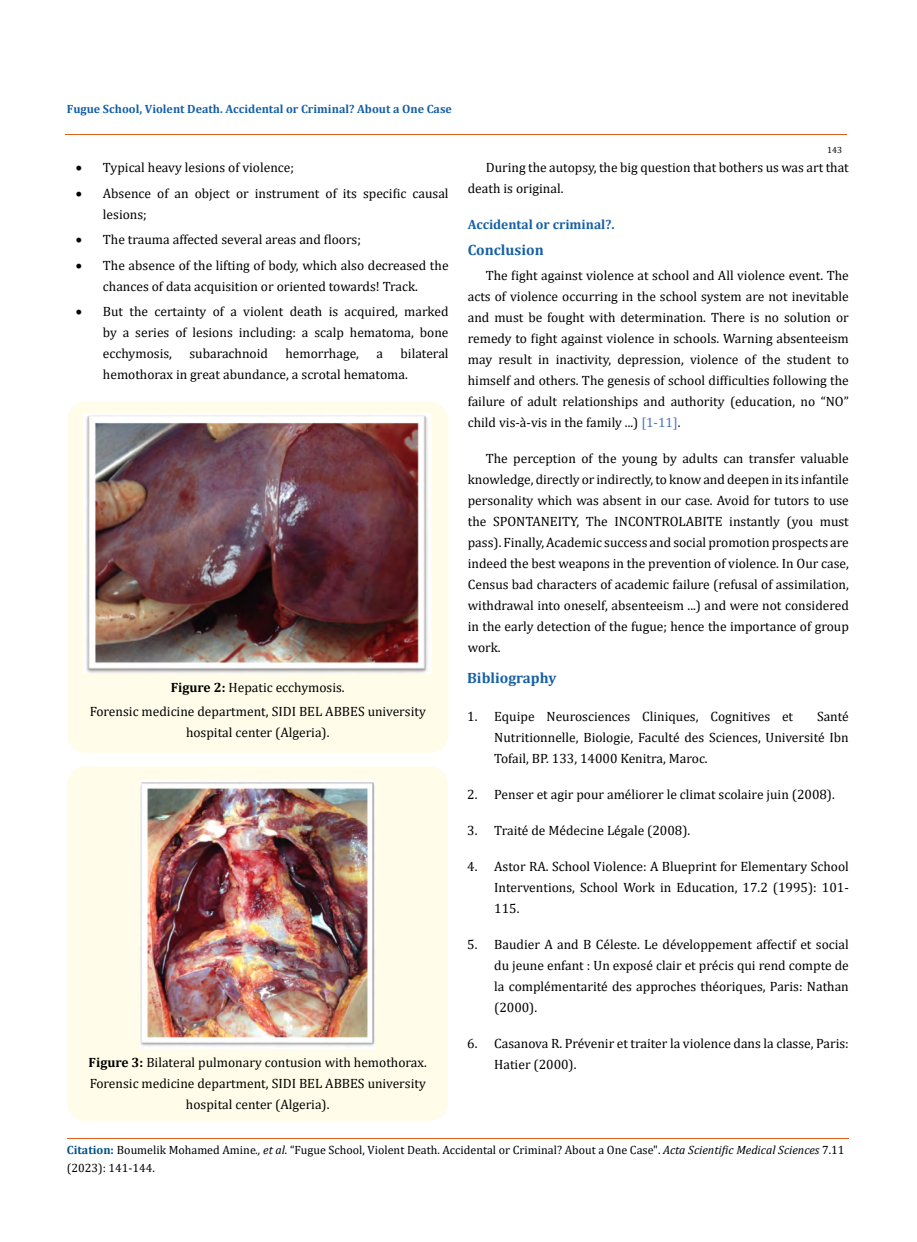
<style>
.page{position:relative;width:917px;height:1242px;background:#fff}
.page>*{position:absolute;margin:0;border:0;box-sizing:border-box;transform-origin:0 0}
.t1{font:700 15px "Cambria";color:#1560a6}
.t2{font:13.5px/21px "Cambria";color:#000;text-align:justify}
.t3{font:700 13.5px "Cambria";color:#1560a6}
.t4{font:12px/18px "Cambria";color:#000}
.t5{font:700 12px "Cambria";color:#1560a6}
.t6{font:9px "Cambria";color:#000}
.s1{font-weight:700}
.s2{color:#4472c4}
.s3{font-weight:700;color:#035089}
.s4{font-style:italic}
</style>
<div class="page">
<div style="left:67px;top:402px;width:381px;height:351px;background:#fffde9;border-radius:18px"></div>
<img style="left:84px;top:414px;width:348px;height:260px">
<div style="left:67px;top:766px;width:381px;height:355px;background:#fffde9;border-radius:18px"></div>
<img style="left:140px;top:780px;width:235px;height:269px">
<hr style="left:65px;top:135px;width:782px;height:1px;background:#e05d1a">
<hr style="left:67px;top:1138px;width:781px;height:1px;background:#e05d1a">
<p class="t5" style="left:67px;top:100px;width:386px">Fugue School, Violent Death. Accidental or Criminal? About a One Case</p>
<p class="t2" style="left:76px;top:157px;width:219px">• Typical heavy lesions of violence;</p>
<p class="t2" style="left:103px;top:183px;width:347px;text-indent:-27px">• Absence of an object or instrument of its specific causal lesions;</p>
<p class="t2" style="left:76px;top:229px;width:286px">• The trauma affected several areas and floors;</p>
<p class="t2" style="left:76px;top:255px;width:374px;text-align:center">• The absence of the lifting of body, which also decreased the chances of data acquisition or oriented towards! Track.</p>
<p class="t2" style="left:103px;top:301px;width:347px;text-indent:-27px">• But the certainty of a violent death is acquired, marked by a series of lesions including: a scalp hematoma, bone ecchymosis,</p>
<p class="t2" style="left:103px;top:343px;width:347px;text-indent:297px">bilateral hemothorax in great abundance, a scrotal hematoma.</p>
<p class="t2" style="left:189px;top:343px;width:80px">subarachnoid</p>
<p class="t2" style="left:285px;top:343px;width:75px">hemorrhage,</p>
<p class="t2" style="left:376px;top:343px;width:8px">a</p>
<p class="t2" style="left:90px;top:675px;width:337px;line-height:24px;text-align:center"><span class="s1">Figure 2:</span> Hepatic ecchymosis.<br>Forensic medicine department, SIDI BEL ABBES university</p>
<p class="t2" style="left:186px;top:722px;width:145px">hospital center (Algeria).</p>
<p class="t2" style="left:89px;top:1051px;width:340px;text-align:center"><span class="s1">Figure 3:</span> Bilateral pulmonary contusion with hemothorax.<br>Forensic medicine department, SIDI BEL ABBES university hospital center (Algeria).</p>
<p class="t6" style="left:827px;top:145px;width:16px">143</p>
<p class="t2" style="left:468px;top:157px;width:382px;text-indent:18px">During the autopsy, the big question that bothers us was art that death is original.</p>
<p class="t3" style="left:468px;top:215px;width:148px">Accidental or criminal?.</p>
<p class="t1" style="left:468px;top:239px;width:77px">Conclusion</p>
<p class="t2" style="left:468px;top:265px;width:382px;text-indent:18px">The fight against violence at school and All violence event. The acts of violence occurring in the school system are not inevitable and must be fought with determination. There is no solution or remedy to fight against violence in schools. Warning absenteeism may result in inactivity, depression, violence of the student to himself and others. The genesis of school difficulties following the failure of adult relationships and authority (education, no “NO” child vis-à-vis in the family ...) <span class="s2">[1-11]</span>.</p>
<p class="t2" style="left:468px;top:448px;width:382px;text-indent:18px">The perception of the young by adults can transfer valuable knowledge, directly or indirectly, to know and deepen in its infantile personality which was absent in our case. Avoid for tutors to use the SPONTANEITY, The INCONTROLABITE instantly (you must pass). Finally, Academic success and social promotion prospects are indeed the best weapons in the prevention of violence. In Our case, Census bad characters of academic failure (refusal of assimilation, withdrawal into oneself, absenteeism ...) and were not considered in the early detection of the fugue; hence the importance of group work.</p>
<p class="t1" style="left:467px;top:667px;width:91px">Bibliography</p>
<p class="t2" style="left:467px;top:706px;width:327px">1. Equipe Neurosciences Cliniques, Cognitives et</p>
<p class="t2" style="left:494px;top:706px;width:356px;text-indent:323px">Santé Nutritionnelle, Biologie, Faculté des Sciences, Université Ibn Tofail, BP. 133, 14000 Kenitra, Maroc.</p>
<p class="t2" style="left:467px;top:784px;width:369px">2. Penser et agir pour améliorer le climat scolaire juin (2008).</p>
<p class="t2" style="left:467px;top:820px;width:224px">3. Traité de Médecine Légale (2008).</p>
<p class="t2" style="left:494px;top:856px;width:356px;text-indent:-27px">4. Astor RA. School Violence: A Blueprint for Elementary School Interventions, School Work in Education, 17.2 (1995): 101- 115.</p>
<p class="t2" style="left:494px;top:934px;width:356px;text-indent:-27px">5. Baudier A and B Céleste. Le développement affectif et social du jeune enfant : Un exposé clair et précis qui rend compte de la complémentarité des approches théoriques, Paris: Nathan (2000).</p>
<p class="t2" style="left:494px;top:1033px;width:356px;text-indent:-27px">6. Casanova R. Prévenir et traiter la violence dans la classe, Paris:<br>Hatier (2000).</p>
<p class="t4" style="left:67px;top:1141px;width:779px"><span class="s3">Citation:</span> Boumelik Mohamed Amine<span class="s4">., et al.</span> “Fugue School, Violent Death. Accidental or Criminal? About a One Case". <span class="s4">Acta Scientific Medical Sciences</span> 7.11 (2023): 141-144.</p>
</div>
